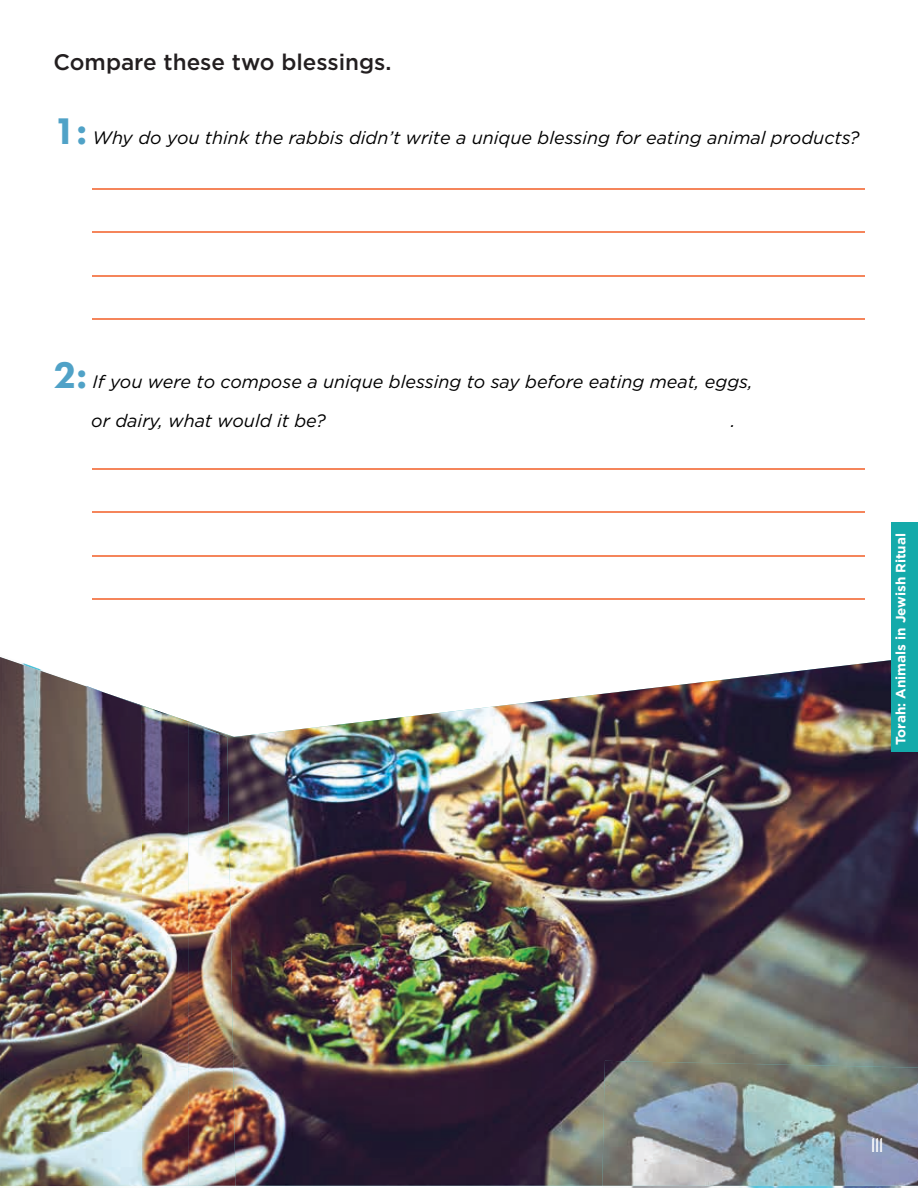
<style>
.page{position:relative;width:918px;height:1188px;background:#fff}
.page>*{position:absolute;margin:0;border:0;box-sizing:border-box;transform-origin:0 0}
.t1{font:500 22.5px "Gotham";color:#231f20}
.t2{font:21px "Knockout HTF28 Junior Featherwt";color:#fff}
.t3{font:italic 18px/39px "Gotham";color:#000}
.t4{font:700 13.5px "Gotham";color:#fff}
.s1{font-family:"Futura PT";font-weight:800;font-style:normal;font-size:38.4px;color:#50a2c7}
</style>
<div class="page">
<hr style="left:92px;top:188px;width:773px;height:1px;background:#f5855b">
<hr style="left:92px;top:468px;width:773px;height:2px;background:#f5855b">
<hr style="left:92px;top:231px;width:773px;height:2px;background:#f5855b">
<hr style="left:92px;top:512px;width:773px;height:1px;background:#f5855b">
<hr style="left:92px;top:275px;width:773px;height:1px;background:#f5855b">
<hr style="left:92px;top:555px;width:773px;height:1px;background:#f5855b">
<hr style="left:92px;top:318px;width:773px;height:2px;background:#f5855b">
<hr style="left:92px;top:598px;width:773px;height:2px;background:#f5855b">
<img style="left:235px;top:660px;width:683px;height:526px">
<img style="left:631px;top:1186px;width:271px;height:2px">
<img style="left:602px;top:1061px;width:211px;height:125px">
<img style="left:813px;top:1065px;width:105px;height:121px">
<img style="left:0;top:657px;width:141px;height:529px">
<img style="left:141px;top:706px;width:48px;height:480px">
<img style="left:188px;top:723px;width:47px;height:463px">
<div style="left:891px;top:523px;width:27px;height:229px;background:#14aaaa"></div>
<p class="t1" style="left:53px;top:50px;width:340px">Compare these two blessings.</p>
<p class="t3" style="left:53px;top:118px;width:808px"><span class="s1">1:</span> Why do you think the rabbis didn’t write a unique blessing for eating animal products?</p>
<p class="t3" style="left:91px;top:362px;width:663px;text-indent:-38px"><span class="s1">2:</span> If you were to compose a unique blessing to say before eating meat, eggs, or dairy, what would it be?</p>
<p class="t3" style="left:731px;top:401px;width:6px">.</p>
<p class="t4" style="left:893px;top:745px;width:213px;rotate:-90deg">Torah: Animals in Jewish Ritual</p>
<p class="t2" style="left:871px;top:1135px;width:14px">111</p>
</div>
